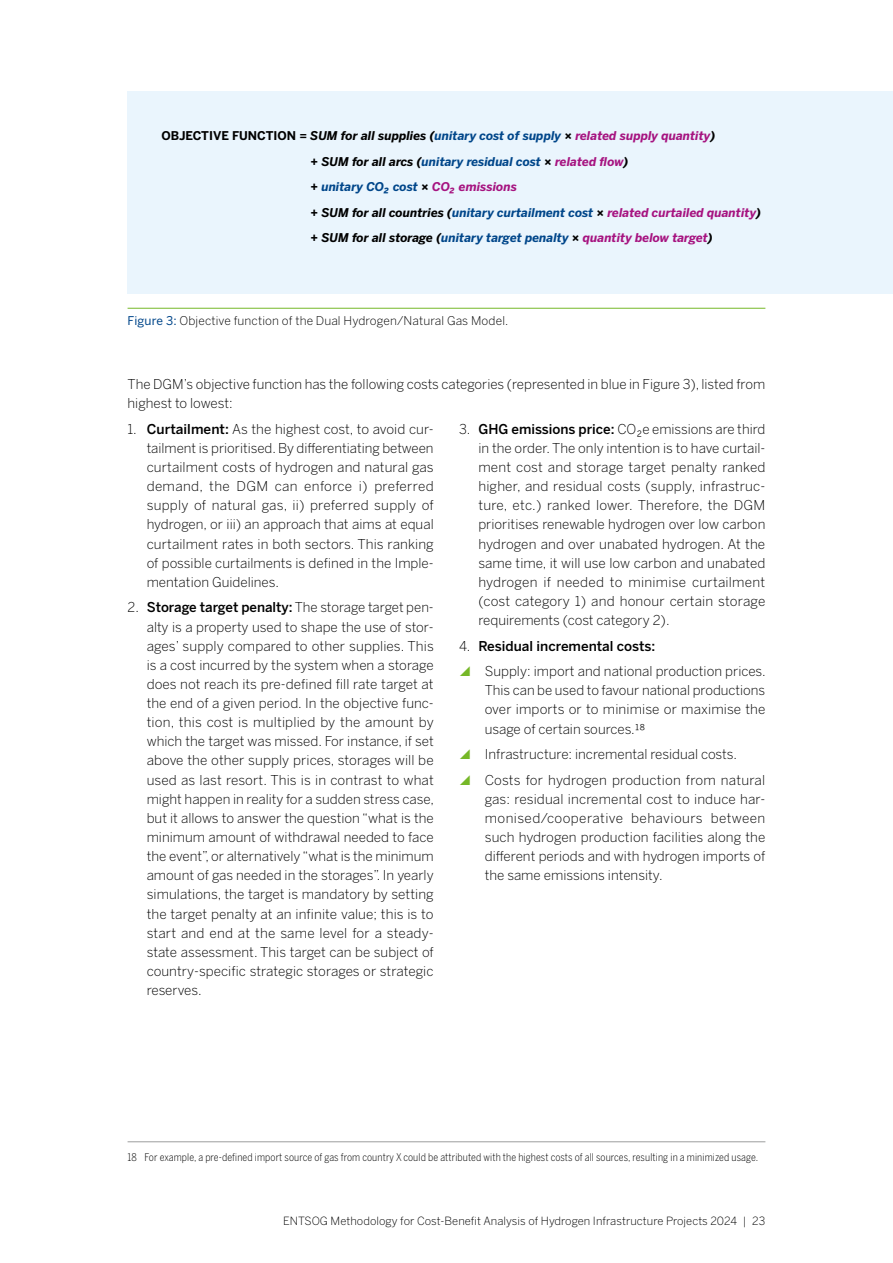
<style>
.page{position:relative;width:893px;height:1263px;background:#fff}
.page>*{position:absolute;margin:0;border:0;box-sizing:border-box;transform-origin:0 0}
.body_9pt_block_spanne{font:300 13.5px/19.2px "Benton Sans";color:#000;text-align:justify}
.t1{font:500 13.5px "Benton Sans";color:#000}
.t2{font:italic 700 12px "Benton Sans";color:#a61380}
.t3{font:italic 700 12px "Benton Sans";color:#00468a}
.figures_caption{font:300 12px "Benton Sans";letter-spacing:.01em;color:#000}
.t4{font:italic 700 12px "Benton Sans";color:#000}
.t5{font:300 11.25px "Benton Sans";letter-spacing:.005em;color:#000}
.fußnote{font:300 10.5px "Benton Sans Condensed";letter-spacing:.01em;color:#000}
.s1{font-style:normal;color:#000}
.s2{color:#000}
.s3{color:#00468a}
.s4{color:#a61380}
.s5{font-weight:400;color:#00468a}
.s6{font-weight:500}
.s7{font-weight:300}
</style>
<div class="page">
<hr style="left:128px;top:308px;width:637px;height:1px;background:#76b828">
<hr style="left:128px;top:1141px;width:637px;height:1px;background:#9c9d9d">
<div style="left:128px;top:91px;width:765px;height:203px;background:#eaf5fd"></div>
<p class="t2" style="left:162px;top:128px;width:555px"><span class="s1">OBJECTIVE FUNCTION =</span> <span class="s2">SUM for all supplies (</span><span class="s3">unitary cost of supply</span> <span class="s2">×</span> related supply quantity<span class="s2">)</span></p>
<p class="t3" style="left:310px;top:154px;width:319px"><span class="s2">+ SUM for all arcs (</span>unitary residual cost <span class="s2">×</span> <span class="s4">related flow</span><span class="s2">)</span></p>
<p class="t3" style="left:310px;top:179px;width:208px"><span class="s2">+</span> unitary CO2 cost <span class="s2">×</span> <span class="s4">CO2 emissions</span></p>
<p class="t2" style="left:310px;top:205px;width:452px"><span class="s2">+ SUM for all countries (</span><span class="s3">unitary curtailment cost</span> <span class="s2">×</span> related curtailed quantity<span class="s2">)</span></p>
<p class="t4" style="left:310px;top:230px;width:404px">+ SUM for all storage (<span class="s3">unitary target penalty</span> × <span class="s4">quantity below target</span>)</p>
<p class="figures_caption" style="left:128px;top:314px;width:382px"><span class="s5">Figure 3:</span> Objective function of the Dual Hydrogen/Natural Gas Model.</p>
<p class="body_9pt_block_spanne" style="left:128px;top:375px;width:639px">The DGM’s objective function has the following costs categories (represented in blue in Figure 3), listed from highest to lowest:</p>
<p class="body_9pt_block_spanne" style="left:147px;top:419px;width:289px;text-indent:-19px">1. <span class="s6">Curtailment:</span> As the highest cost, to avoid cur&shy;tailment is prioritised. By differentiating between curtailment costs of hydrogen and natural gas demand, the DGM can enforce i) preferred supply of natural gas, ii) preferred supply of hydrogen, or iii) an approach that aims at equal curtailment rates in both sectors. This ranking of possible curtailments is defined in the Imple&shy;mentation Guidelines.</p>
<p class="body_9pt_block_spanne" style="left:147px;top:598px;width:289px;text-indent:-19px">2. <span class="s6">Storage target penalty:</span> The storage target pen&shy;alty is a property used to shape the use of stor&shy;ages’ supply compared to other supplies. This is a cost incurred by the system when a storage does not reach its pre-defined fill rate target at the end of a given period. In the objective func&shy;tion, this cost is multiplied by the amount by which the target was missed. For instance, if set above the other supply prices, storages will be used as last resort. This is in contrast to what might happen in reality for a sudden stress case, but it allows to answer the question “what is the minimum amount of withdrawal needed to face the event”, or alternatively “what is the minimum amount of gas needed in the storages”. In yearly simulations, the target is mandatory by setting the target penalty at an infinite value; this is to start and end at the same level for a steady&shy;state assessment. This target can be subject of country-specific strategic storages or strategic reserves.</p>
<p class="body_9pt_block_spanne" style="left:478px;top:419px;width:289px;text-indent:-19px">3. <span class="s6">GHG emissions price:</span> CO2e emissions are third in the order. The only intention is to have curtail&shy;ment cost and storage target penalty ranked higher, and residual costs (supply, infrastruc&shy;ture, etc.) ranked lower. Therefore, the DGM prioritises renewable hydrogen over low carbon hydrogen and over unabated hydrogen. At the same time, it will use low carbon and unabated hydrogen if needed to minimise curtailment (cost category 1) and honour certain storage requirements (cost category 2).</p>
<p class="t1" style="left:459px;top:637px;width:198px"><span class="s7">4.</span> Residual incremental costs:</p>
<p class="body_9pt_block_spanne" style="left:485px;top:662px;width:283px">Supply: import and national production prices.<br>This can be used to favour national productions over imports or to minimise or maximise the usage of certain sources.18</p>
<p class="body_9pt_block_spanne" style="left:485px;top:744px;width:254px">Infrastructure: incremental residual costs.</p>
<p class="body_9pt_block_spanne" style="left:485px;top:770px;width:282px">Costs for hydrogen production from natural gas: residual incremental cost to induce har&shy;monised/cooperative behaviours between such hydrogen production facilities along the different periods and with hydrogen imports of the same emissions intensity.</p>
<p class="fußnote" style="left:128px;top:1151px;width:632px">18 For example, a pre-defined import source of gas from country X could be attributed with the highest costs of all sources, resulting in a minimized usage.</p>
<p class="t5" style="left:283px;top:1214px;width:484px">ENTSOG Methodology for Cost-Benefit Analysis of Hydrogen Infrastructure Projects 2024 | 23</p>
</div>
